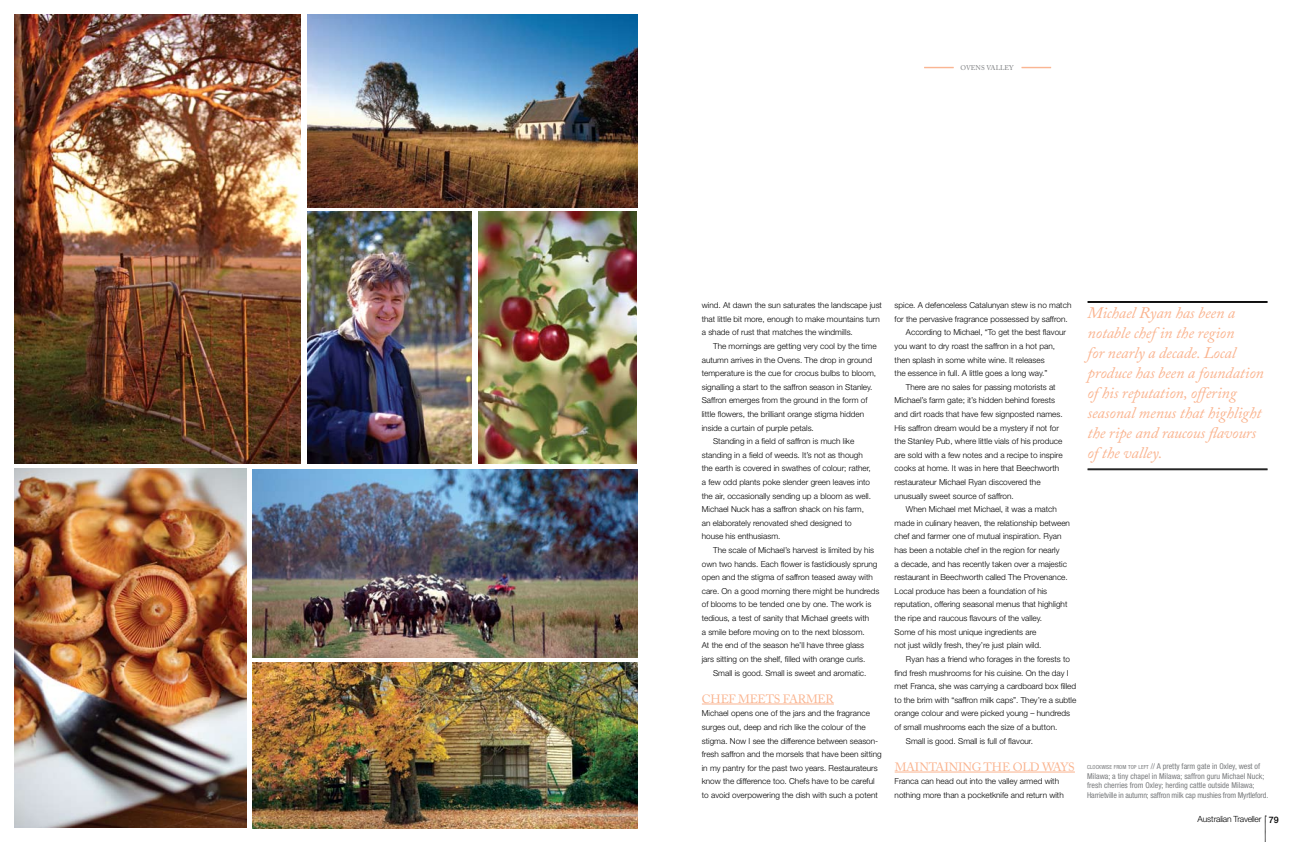
<style>
.page{position:relative;width:1304px;height:842px;background:#fff}
.page>*{position:absolute;margin:0;border:0;box-sizing:border-box;transform-origin:0 0}
.t1{font:italic 16px/20px "Adobe Caslon Pro";letter-spacing:-.005em;color:#fab38e}
.t2{font:12px "Adobe Caslon Pro";letter-spacing:-.015em;color:#fab38e}
.t3{font:300 8.5px "Helvetica Neue";letter-spacing:-.03em;color:#000}
.t4{font:300 8.2px/13.6px "Helvetica Neue";color:#000}
.t5{font:condensed 8px/9.6px "Helvetica Neue";color:#797b7d}
.t6{font:6.8px "Adobe Caslon Pro";letter-spacing:-.01em;color:#797b7d}
.s1{font-size:5.6px}
.s2{font-weight:500;font-size:8.9px}
</style>
<div class="page">
<svg style="left:1265px;top:816px;width:1px;height:26px"></svg>
<hr style="left:702px;top:704px;width:132px;height:1px;background:#fab38e">
<img style="left:479px;top:212px;width:158px;height:252px">
<img style="left:15px;top:468px;width:232px;height:360px">
<img style="left:307px;top:212px;width:165px;height:252px">
<hr style="left:895px;top:772px;width:180px;height:1px;background:#fab38e">
<hr style="left:1088px;top:469px;width:180px;height:1px;background:#000">
<hr style="left:1088px;top:470px;width:180px;height:1px;background:#000">
<hr style="left:1088px;top:301px;width:180px;height:1px;background:#000">
<hr style="left:1088px;top:302px;width:180px;height:1px;background:#000">
<img style="left:252px;top:469px;width:386px;height:188px">
<img style="left:252px;top:663px;width:386px;height:165px">
<img style="left:14px;top:14px;width:287px;height:450px">
<img style="left:307px;top:14px;width:330px;height:193px">
<hr style="left:924px;top:68px;width:30px;height:1px;background:#fab38e">
<hr style="left:924px;top:67px;width:30px;height:1px;background:#fab38e">
<svg style="left:1022px;top:67px;width:29px;height:2px"></svg>
<p class="t6" style="left:961px;top:64px;width:55px">OVENS VALLEY</p>
<p class="t4" style="left:702px;top:298px;width:182px">wind. At dawn the sun saturates the landscape just that little bit more, enough to make mountains turn a shade of rust that matches the windmills.</p>
<p class="t4" style="left:713px;top:339px;width:165px">The mornings are getting very cool by the time</p>
<p class="t4" style="left:702px;top:353px;width:172px">autumn arrives in the Ovens. The drop in ground</p>
<p class="t4" style="left:702px;top:366px;width:176px">temperature is the cue for crocus bulbs to bloom,</p>
<p class="t4" style="left:702px;top:380px;width:172px">signalling a start to the saffron season in Stanley.</p>
<p class="t4" style="left:702px;top:393px;width:167px">Saffron emerges from the ground in the form of</p>
<p class="t4" style="left:702px;top:407px;width:164px">little flowers, the brilliant orange stigma hidden</p>
<p class="t4" style="left:702px;top:421px;width:114px">inside a curtain of purple petals.</p>
<p class="t4" style="left:713px;top:434px;width:143px">Standing in a field of saffron is much like</p>
<p class="t4" style="left:702px;top:448px;width:163px">standing in a field of weeds. It’s not as though</p>
<p class="t4" style="left:702px;top:461px;width:171px">the earth is covered in swathes of colour; rather,</p>
<p class="t4" style="left:702px;top:475px;width:170px">a few odd plants poke slender green leaves into</p>
<p class="t4" style="left:702px;top:489px;width:171px">the air, occasionally sending up a bloom as well.</p>
<p class="t4" style="left:702px;top:502px;width:164px">Michael Nuck has a saffron shack on his farm,</p>
<p class="t4" style="left:702px;top:516px;width:151px">an elaborately renovated shed designed to</p>
<p class="t4" style="left:702px;top:530px;width:80px">house his enthusiasm.</p>
<p class="t4" style="left:713px;top:543px;width:162px">The scale of Michael’s harvest is limited by his</p>
<p class="t4" style="left:702px;top:557px;width:177px">own two hands. Each flower is fastidiously sprung</p>
<p class="t4" style="left:702px;top:570px;width:173px">open and the stigma of saffron teased away with</p>
<p class="t4" style="left:702px;top:584px;width:179px">care. On a good morning there might be hundreds</p>
<p class="t4" style="left:702px;top:598px;width:171px">of blooms to be tended one by one. The work is</p>
<p class="t4" style="left:702px;top:611px;width:169px">tedious, a test of sanity that Michael greets with</p>
<p class="t4" style="left:702px;top:625px;width:164px">a smile before moving on to the next blossom.</p>
<p class="t4" style="left:702px;top:638px;width:164px">At the end of the season he’ll have three glass</p>
<p class="t4" style="left:702px;top:652px;width:165px">jars sitting on the shelf, filled with orange curls.</p>
<p class="t4" style="left:713px;top:666px;width:155px">Small is good. Small is sweet and aromatic.</p>
<h2 class="t2" style="left:702px;top:692px;width:133px">CHEF MEETS FARMER</h2>
<p class="t4" style="left:702px;top:706px;width:181px">Michael opens one of the jars and the fragrance surges out, deep and rich like the colour of the stigma. Now I see the difference between season&shy;fresh saffron and the morsels that have been sitting in my pantry for the past two years. Restaurateurs know the difference too. Chefs have to be careful to avoid overpowering the dish with such a potent</p>
<p class="t4" style="left:895px;top:298px;width:178px">spice. A defenceless Catalunyan stew is no match</p>
<p class="t4" style="left:895px;top:312px;width:175px">for the pervasive fragrance possessed by saffron.</p>
<p class="t4" style="left:906px;top:325px;width:162px">According to Michael, “To get the best flavour</p>
<p class="t4" style="left:895px;top:339px;width:162px">you want to dry roast the saffron in a hot pan,</p>
<p class="t4" style="left:895px;top:353px;width:152px">then splash in some white wine. It releases</p>
<p class="t4" style="left:895px;top:366px;width:154px">the essence in full. A little goes a long way.”</p>
<p class="t4" style="left:906px;top:380px;width:151px">There are no sales for passing motorists at</p>
<p class="t4" style="left:895px;top:393px;width:162px">Michael’s farm gate; it’s hidden behind forests</p>
<p class="t4" style="left:895px;top:407px;width:170px">and dirt roads that have few signposted names.</p>
<p class="t4" style="left:895px;top:421px;width:166px">His saffron dream would be a mystery if not for</p>
<p class="t4" style="left:895px;top:434px;width:169px">the Stanley Pub, where little vials of his produce</p>
<p class="t4" style="left:895px;top:448px;width:170px">are sold with a few notes and a recipe to inspire</p>
<p class="t4" style="left:895px;top:461px;width:166px">cooks at home. It was in here that Beechworth</p>
<p class="t4" style="left:895px;top:475px;width:148px">restaurateur Michael Ryan discovered the</p>
<p class="t4" style="left:895px;top:489px;width:121px">unusually sweet source of saffron.</p>
<p class="t4" style="left:906px;top:502px;width:152px">When Michael met Michael, it was a match</p>
<p class="t4" style="left:895px;top:516px;width:177px">made in culinary heaven, the relationship between</p>
<p class="t4" style="left:895px;top:530px;width:168px">chef and farmer one of mutual inspiration. Ryan</p>
<p class="t4" style="left:895px;top:543px;width:166px">has been a notable chef in the region for nearly</p>
<p class="t4" style="left:895px;top:557px;width:174px">a decade, and has recently taken over a majestic</p>
<p class="t4" style="left:895px;top:570px;width:175px">restaurant in Beechworth called The Provenance.</p>
<p class="t4" style="left:895px;top:584px;width:154px">Local produce has been a foundation of his</p>
<p class="t4" style="left:895px;top:598px;width:174px">reputation, offering seasonal menus that highlight</p>
<p class="t4" style="left:895px;top:611px;width:149px">the ripe and raucous flavours of the valley.</p>
<p class="t4" style="left:895px;top:625px;width:143px">Some of his most unique ingredients are</p>
<p class="t4" style="left:895px;top:638px;width:148px">not just wildly fresh, they’re just plain wild.</p>
<p class="t4" style="left:906px;top:652px;width:166px">Ryan has a friend who forages in the forests to</p>
<p class="t4" style="left:895px;top:666px;width:176px">find fresh mushrooms for his cuisine. On the day I</p>
<p class="t4" style="left:895px;top:679px;width:183px">met Franca, she was carrying a cardboard box filled</p>
<p class="t4" style="left:895px;top:693px;width:183px">to the brim with “saffron milk caps”. They’re a subtle</p>
<p class="t4" style="left:895px;top:706px;width:177px">orange colour and were picked young – hundreds</p>
<p class="t4" style="left:895px;top:720px;width:164px">of small mushrooms each the size of a button.</p>
<p class="t4" style="left:906px;top:734px;width:129px">Small is good. Small is full of flavour.</p>
<h2 class="t2" style="left:895px;top:760px;width:182px">MAINTAINING THE OLD WAYS</h2>
<p class="t4" style="left:895px;top:774px;width:171px">Franca can head out into the valley armed with nothing more than a pocketknife and return with</p>
<h1 class="t1" style="left:1088px;top:303px;width:178px">Michael Ryan has been a notable chef in the region<br>for nearly a decade. Local produce has been a foundation of his reputation, offering seasonal menus that highlight the ripe and raucous flavours of the valley.</h1>
<p class="t5" style="left:1087px;top:761px;width:183px"><span class="s1">CLOCKWISE FROM TOP LEFT</span> // A pretty farm gate in Oxley, west of Milawa; a tiny chapel in Milawa; saffron guru Michael Nuck; fresh cherries from Oxley; herding cattle outside Milawa; Harrietville in autumn; saffron milk cap mushies from Myrtleford.</p>
<p class="t3" style="left:1198px;top:814px;width:83px">Australian Traveller <span class="s2">79</span></p>
</div>
